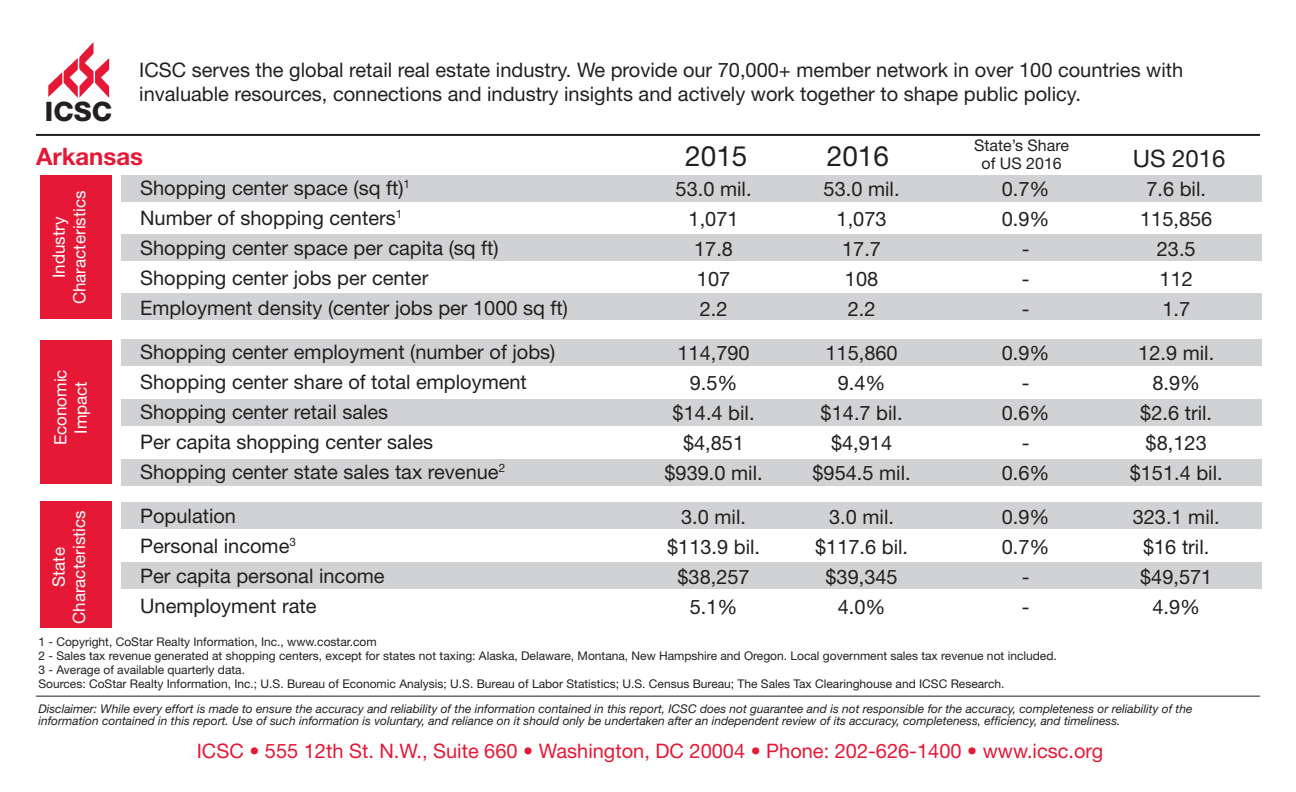
<style>
.page{position:relative;width:1296px;height:792px;background:#fff}
.page>*{position:absolute;margin:0;border:0;box-sizing:border-box;transform-origin:0 0}
.t1{font:28px "Helvetica Neue LT Std";color:#231f20}
.t2{font:800 26.8px "Helvetica Neue LT Std";color:#231f20}
.t3{font:700 24px "Helvetica Neue LT Std";color:#e51836}
.t4{font:24px "Helvetica Neue LT Std";color:#231f20}
.body_copy{font:20px/24px "Helvetica Neue LT Std";color:#231f20}
.t5{font:20px "Helvetica Neue LT Std";color:#e51836}
.t6{font:17px "Helvetica Neue LT Std";color:#fff}
.t7{font:16px "Helvetica Neue LT Std";color:#231f20}
.t8{font:12px "Helvetica Neue LT Std";color:#231f20}
.t9{font:italic 12px/12px "Helvetica Neue LT Std";color:#231f20}
</style>
<div class="page">
<svg style="left:48px;top:42px;width:61px;height:56px"></svg>
<div style="left:121px;top:175px;width:1141px;height:26px;background:#d1d2d4"></div>
<div style="left:121px;top:234px;width:1141px;height:26px;background:#d1d2d4"></div>
<div style="left:121px;top:294px;width:1141px;height:26px;background:#d1d2d4"></div>
<div style="left:121px;top:340px;width:1141px;height:26px;background:#d1d2d4"></div>
<div style="left:121px;top:399px;width:1141px;height:26px;background:#d1d2d4"></div>
<div style="left:121px;top:460px;width:1141px;height:26px;background:#d1d2d4"></div>
<div style="left:121px;top:503px;width:1141px;height:26px;background:#d1d2d4"></div>
<div style="left:121px;top:562px;width:1141px;height:26px;background:#d1d2d4"></div>
<div style="left:40px;top:176px;width:72px;height:143px;background:#e51836"></div>
<div style="left:40px;top:502px;width:72px;height:126px;background:#e51836"></div>
<div style="left:40px;top:340px;width:72px;height:144px;background:#e51836"></div>
<hr style="left:36px;top:134px;width:1224px;height:2px;background:#231f20">
<hr style="left:36px;top:696px;width:1224px;height:1px;background:#231f20">
<p class="t2" style="left:45px;top:95px;width:69px">ICSC</p>
<p class="body_copy" style="left:139px;top:58px;width:1046px">ICSC serves the global retail real estate industry. We provide our 70,000+ member network in over 100 countries with invaluable resources, connections and industry insights and actively work together to shape public policy.</p>
<p class="t3" style="left:36px;top:141px;width:109px">Arkansas</p>
<p class="body_copy" style="left:140px;top:176px;width:271px">Shopping center space (sq ft)<sup>1</sup></p>
<p class="body_copy" style="left:140px;top:206px;width:264px">Number of shopping centers<sup>1</sup></p>
<p class="body_copy" style="left:140px;top:236px;width:360px">Shopping center space per capita (sq ft)</p>
<p class="body_copy" style="left:140px;top:266px;width:290px">Shopping center jobs per center</p>
<p class="body_copy" style="left:140px;top:296px;width:429px">Employment density (center jobs per 1000 sq ft)</p>
<p class="body_copy" style="left:140px;top:340px;width:417px">Shopping center employment (number of jobs)</p>
<p class="body_copy" style="left:140px;top:370px;width:388px">Shopping center share of total employment</p>
<p class="body_copy" style="left:140px;top:400px;width:250px">Shopping center retail sales</p>
<p class="body_copy" style="left:140px;top:430px;width:294px">Per capita shopping center sales</p>
<p class="body_copy" style="left:140px;top:460px;width:367px">Shopping center state sales tax revenue<sup>2</sup></p>
<p class="body_copy" style="left:140px;top:504px;width:97px">Population</p>
<p class="body_copy" style="left:140px;top:534px;width:157px">Personal income<sup>3</sup></p>
<p class="body_copy" style="left:140px;top:564px;width:246px">Per capita personal income</p>
<p class="body_copy" style="left:140px;top:594px;width:178px">Unemployment rate</p>
<p class="t6" style="left:69px;top:304px;width:115px;rotate:-90deg">Characteristics</p>
<p class="t6" style="left:49px;top:278px;width:63px;rotate:-90deg">Industry</p>
<p class="t6" style="left:50px;top:445px;width:77px;rotate:-90deg">Economic</p>
<p class="t6" style="left:71px;top:434px;width:54px;rotate:-90deg">Impact</p>
<p class="t6" style="left:69px;top:624px;width:115px;rotate:-90deg">Characteristics</p>
<p class="t6" style="left:49px;top:587px;width:41px;rotate:-90deg">State</p>
<p class="t1" style="left:685px;top:140px;width:64px">2015</p>
<p class="t1" style="left:827px;top:140px;width:64px">2016</p>
<p class="t7" style="left:974px;top:136px;width:96px">State’s Share</p>
<p class="t7" style="left:981px;top:154px;width:82px">of US 2016</p>
<p class="t4" style="left:1133px;top:144px;width:94px">US 2016</p>
<p class="body_copy" style="left:676px;top:177px;width:77px">53.0 mil.</p>
<p class="body_copy" style="left:824px;top:177px;width:77px">53.0 mil.</p>
<p class="body_copy" style="left:1002px;top:177px;width:49px">0.7%</p>
<p class="body_copy" style="left:689px;top:207px;width:52px">1,071</p>
<p class="body_copy" style="left:837px;top:207px;width:52px">1,073</p>
<p class="body_copy" style="left:1002px;top:207px;width:49px">0.9%</p>
<p class="body_copy" style="left:694px;top:237px;width:40px">17.8</p>
<p class="body_copy" style="left:842px;top:237px;width:40px">17.7</p>
<p class="body_copy" style="left:1022px;top:237px;width:9px">-</p>
<p class="body_copy" style="left:697px;top:267px;width:35px">107</p>
<p class="body_copy" style="left:845px;top:267px;width:35px">108</p>
<p class="body_copy" style="left:1022px;top:267px;width:9px">-</p>
<p class="body_copy" style="left:700px;top:297px;width:29px">2.2</p>
<p class="body_copy" style="left:848px;top:297px;width:29px">2.2</p>
<p class="body_copy" style="left:1022px;top:297px;width:9px">-</p>
<p class="body_copy" style="left:677px;top:341px;width:74px">114,790</p>
<p class="body_copy" style="left:825px;top:341px;width:74px">115,860</p>
<p class="body_copy" style="left:1002px;top:341px;width:49px">0.9%</p>
<p class="body_copy" style="left:690px;top:371px;width:49px">9.5%</p>
<p class="body_copy" style="left:838px;top:371px;width:49px">9.4%</p>
<p class="body_copy" style="left:1022px;top:371px;width:9px">-</p>
<p class="body_copy" style="left:673px;top:401px;width:83px">$14.4 bil.</p>
<p class="body_copy" style="left:821px;top:401px;width:83px">$14.7 bil.</p>
<p class="body_copy" style="left:1002px;top:401px;width:49px">0.6%</p>
<p class="body_copy" style="left:683px;top:431px;width:63px">$4,851</p>
<p class="body_copy" style="left:831px;top:431px;width:63px">$4,914</p>
<p class="body_copy" style="left:1022px;top:431px;width:9px">-</p>
<p class="body_copy" style="left:664px;top:461px;width:100px">$939.0 mil.</p>
<p class="body_copy" style="left:812px;top:461px;width:100px">$954.5 mil.</p>
<p class="body_copy" style="left:1002px;top:461px;width:49px">0.6%</p>
<p class="body_copy" style="left:681px;top:505px;width:66px">3.0 mil.</p>
<p class="body_copy" style="left:829px;top:505px;width:66px">3.0 mil.</p>
<p class="body_copy" style="left:1002px;top:505px;width:49px">0.9%</p>
<p class="body_copy" style="left:667px;top:535px;width:95px">$113.9 bil.</p>
<p class="body_copy" style="left:815px;top:535px;width:95px">$117.6 bil.</p>
<p class="body_copy" style="left:1002px;top:535px;width:49px">0.7%</p>
<p class="body_copy" style="left:677px;top:565px;width:74px">$38,257</p>
<p class="body_copy" style="left:825px;top:565px;width:74px">$39,345</p>
<p class="body_copy" style="left:1022px;top:565px;width:9px">-</p>
<p class="body_copy" style="left:690px;top:595px;width:49px">5.1%</p>
<p class="body_copy" style="left:838px;top:595px;width:49px">4.0%</p>
<p class="body_copy" style="left:1022px;top:595px;width:9px">-</p>
<p class="body_copy" style="left:1146px;top:176px;width:61px">7.6 bil.</p>
<p class="body_copy" style="left:1140px;top:206px;width:74px">115,856</p>
<p class="body_copy" style="left:1157px;top:236px;width:40px">23.5</p>
<p class="body_copy" style="left:1160px;top:266px;width:35px">112</p>
<p class="body_copy" style="left:1162px;top:296px;width:29px">1.7</p>
<p class="body_copy" style="left:1138px;top:340px;width:77px">12.9 mil.</p>
<p class="body_copy" style="left:1152px;top:370px;width:49px">8.9%</p>
<p class="body_copy" style="left:1140px;top:400px;width:73px">$2.6 tril.</p>
<p class="body_copy" style="left:1146px;top:430px;width:63px">$8,123</p>
<p class="body_copy" style="left:1130px;top:460px;width:95px">$151.4 bil.</p>
<p class="body_copy" style="left:1133px;top:504px;width:89px">323.1 mil.</p>
<p class="body_copy" style="left:1143px;top:534px;width:68px">$16 tril.</p>
<p class="body_copy" style="left:1140px;top:564px;width:74px">$49,571</p>
<p class="body_copy" style="left:1152px;top:594px;width:49px">4.9%</p>
<p class="t8" style="left:38px;top:634px;width:340px">1 - Copyright, CoStar Realty Information, Inc., www.costar.com</p>
<p class="t8" style="left:38px;top:648px;width:1020px">2 - Sales tax revenue generated at shopping centers, except for states not taxing: Alaska, Delaware, Montana, New Hampshire and Oregon. Local government sales tax revenue not included.</p>
<p class="t8" style="left:38px;top:662px;width:208px">3 - Average of available quarterly data.</p>
<p class="t8" style="left:38px;top:676px;width:968px">Sources: CoStar Realty Information, Inc.; U.S. Bureau of Economic Analysis; U.S. Bureau of Labor Statistics; U.S. Census Bureau; The Sales Tax Clearinghouse and ICSC Research.</p>
<p class="t9" style="left:38px;top:703px;width:1156px">Disclaimer: While every effort is made to ensure the accuracy and reliability of the information contained in this report, ICSC does not guarantee and is not responsible for the accuracy, completeness or reliability of the information contained in this report. Use of such information is voluntary, and reliance on it should only be undertaken after an independent review of its accuracy, completeness, efficiency, and timeliness.</p>
<p class="t5" style="left:197px;top:739px;width:908px">ICSC • 555 12th St. N.W., Suite 660 • Washington, DC 20004 • Phone: 202-626-1400 • www.icsc.org</p>
</div>
